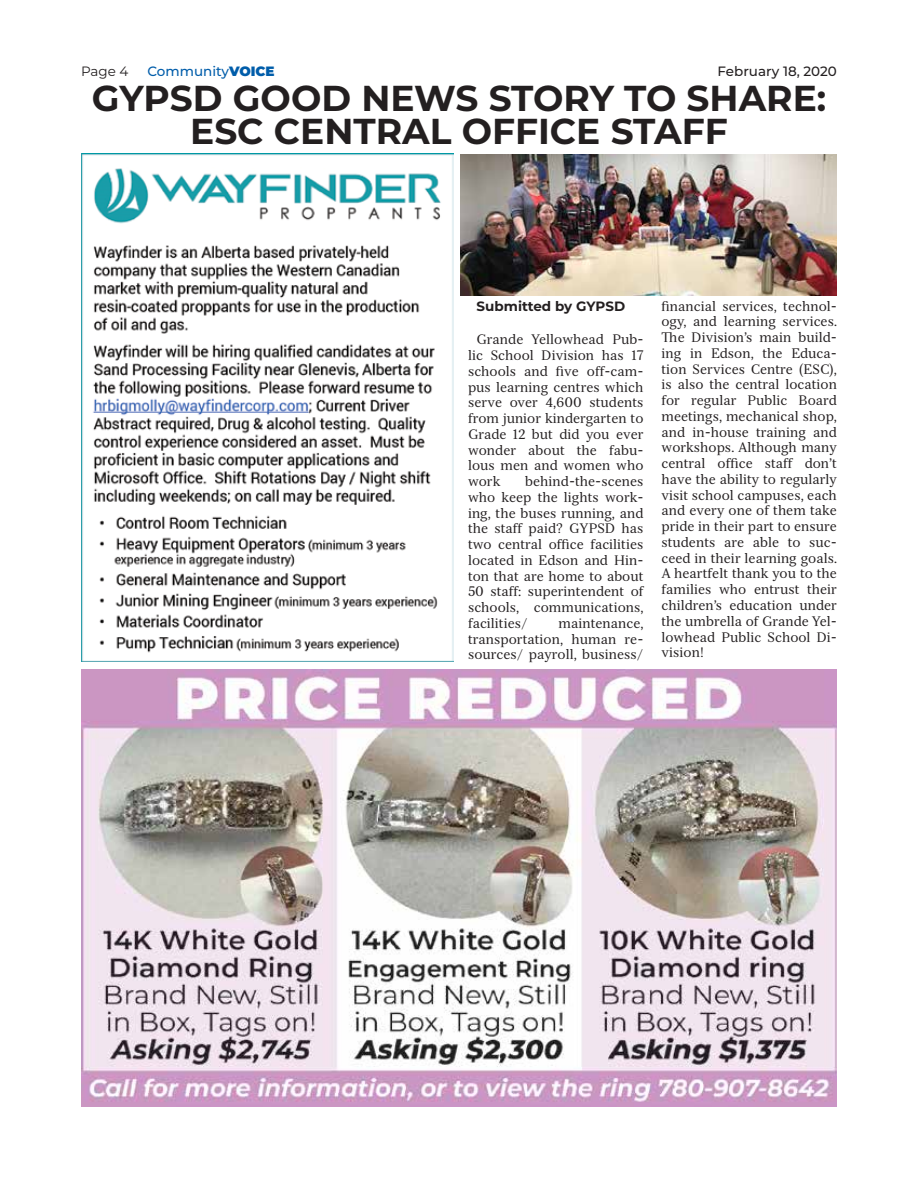
<style>
.page{position:relative;width:918px;height:1188px;background:#fff}
.page>*{position:absolute;margin:0;border:0;box-sizing:border-box;transform-origin:0 0}
.t1{font:700 36px/33px "Montserrat";color:#231f20;text-align:center}
.t2{font:13.5px/15.8px "Serif 12 Beta";color:#231f20;text-align:justify}
.t3{font:700 13.5px "Montserrat";color:#231f20}
.t4{font:500 13.5px "Montserrat";color:#231f20}
.t5{font:500 13.5px "Montserrat";color:#005daa}
.t6{font:13.5px "Montserrat";color:#231f20}
.s1{font-weight:900}
</style>
<div class="page">
<img style="left:81px;top:154px;width:373px;height:507px">
<img style="left:81px;top:670px;width:756px;height:437px">
<img style="left:460px;top:155px;width:377px;height:141px">
<p class="t6" style="left:81px;top:62px;width:49px">Page 4</p>
<p class="t5" style="left:147px;top:62px;width:129px">Community<span class="s1">VOICE</span></p>
<h1 class="t1" style="left:92px;top:80px;width:736px">GYPSD GOOD NEWS STORY TO SHARE:<br>ESC CENTRAL OFFICE STAFF</h1>
<p class="t4" style="left:718px;top:62px;width:121px">February 18, 2020</p>
<p class="t3" style="left:477px;top:296px;width:150px">Submitted by GYPSD</p>
<p class="t2" style="left:468px;top:332px;width:177px;text-indent:9px">Grande Yellowhead Pub&shy;lic School Division has 17 schools and five off-cam&shy;pus learning centres which serve over 4,600 students from junior kindergarten to Grade 12 but did you ever wonder about the fabu&shy;lous men and women who work</p>
<p class="t2" style="left:468px;top:473px;width:177px;text-indent:57px">behind-the-scenes who keep the lights work&shy;ing, the buses running, and the staff paid? GYPSD has two central office facilities located in Edson and Hin&shy;ton that are home to about 50 staff: superintendent of schools, communications, facilities/</p>
<p class="t2" style="left:468px;top:615px;width:177px;text-indent:90px">maintenance, transportation, human re&shy;sources/ payroll, business/</p>
<p class="t2" style="left:661px;top:298px;width:177px">financial services, technol&shy;ogy, and learning services.<br>The Division’s main build&shy;ing in Edson, the Educa&shy;tion Services Centre (ESC), is also the central location for regular Public Board meetings, mechanical shop, and in-house training and workshops. Although many central office staff don’t have the ability to regularly visit school campuses, each and every one of them take pride in their part to ensure students are able to suc&shy;ceed in their learning goals.<br>A heartfelt thank you to the families who entrust their children’s education under the umbrella of Grande Yel&shy;lowhead Public School Di&shy;vision!</p>
</div>
